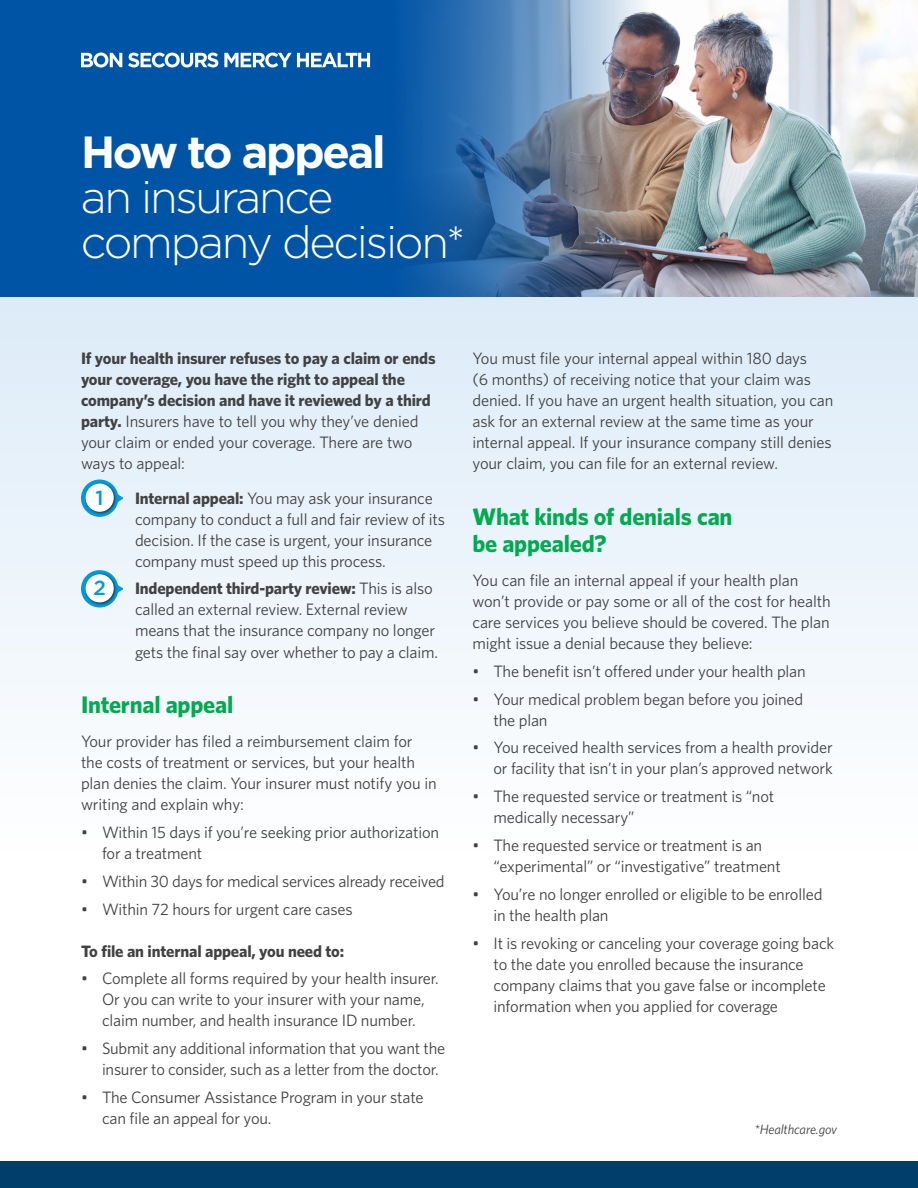
<style>
.page{position:relative;width:918px;height:1188px;background:#fff}
.page>*{position:absolute;margin:0;border:0;box-sizing:border-box;transform-origin:0 0}
.t1{font:300 45px/45px "Gotham";letter-spacing:-.05em;color:#fff}
.t2{font:700 45px "Gotham";letter-spacing:-.05em;color:#fff}
.t3{font:700 24px/27px "Whitney";letter-spacing:-.01em;color:#00aa4f}
.t4{font:500 20.4px "Gotham";color:#009ada}
.t5{font:16.5px/21px "Whitney";letter-spacing:-.01em;color:#414142}
.t6{font:700 16.5px/21px "Whitney";letter-spacing:-.01em;color:#414142}
.t7{font:italic 13.5px "Whitney";letter-spacing:-.01em;color:#414142}
.s1{font-weight:400}
.s2{font-weight:700}
</style>
<div class="page">
<div style="left:0;top:256px;width:918px;height:599px;background:linear-gradient(to bottom,#daeaf8,#fefefe)"></div>
<div style="left:0;top:0;width:918px;height:297px;background:#0054a6"></div>
<svg style="left:81px;top:53px;width:41px;height:14px"></svg>
<svg style="left:128px;top:53px;width:90px;height:14px"></svg>
<svg style="left:224px;top:53px;width:146px;height:14px"></svg>
<div style="left:0;top:1161px;width:918px;height:27px;background:#003e6b"></div>
<img style="left:411px;top:0;width:507px;height:297px">
<svg style="left:81px;top:480px;width:42px;height:37px"></svg>
<div style="left:84px;top:482px;width:33px;height:33px;background:#231f20;opacity:.75"></div>
<svg style="left:86px;top:484px;width:28px;height:28px"></svg>
<div style="left:86px;top:484px;width:27px;height:27px;background:#fff;border-radius:13px"></div>
<svg style="left:81px;top:570px;width:42px;height:38px"></svg>
<div style="left:84px;top:573px;width:33px;height:33px;background:#231f20;opacity:.75"></div>
<svg style="left:86px;top:574px;width:28px;height:28px"></svg>
<div style="left:86px;top:575px;width:27px;height:27px;background:#fff;border-radius:13px"></div>
<h1 class="t2" style="left:81px;top:122px;width:306px">How to appeal</h1>
<h1 class="t1" style="left:81px;top:173px;width:386px">an insurance company decision*</h1>
<p class="t6" style="left:81px;top:348px;width:356px">If your health insurer refuses to pay a claim or ends your coverage, you have the right to appeal the company’s decision and have it reviewed by a third party. <span class="s1">Insurers have to tell you why they’ve denied your claim or ended your coverage. There are two ways to appeal:</span></p>
<p class="t5" style="left:135px;top:487px;width:312px;text-indent:-41px">• <span class="s2">Internal appeal:</span> You may ask your insurance company to conduct a full and fair review of its decision. If the case is urgent, your insurance company must speed up this process.</p>
<p class="t5" style="left:135px;top:578px;width:305px;text-indent:-41px">• <span class="s2">Independent third-party review:</span> This is also called an external review. External review means that the insurance company no longer gets the final say over whether to pay a claim.</p>
<h2 class="t3" style="left:81px;top:691px;width:154px">Internal appeal</h2>
<p class="t5" style="left:81px;top:731px;width:357px">Your provider has filed a reimbursement claim for the costs of treatment or services, but your health plan denies the claim. Your insurer must notify you in writing and explain why:</p>
<p class="t5" style="left:102px;top:822px;width:339px;text-indent:-21px">• Within 15 days if you’re seeking prior authorization for a treatment</p>
<p class="t5" style="left:81px;top:870px;width:365px">• Within 30 days for medical services already received</p>
<p class="t5" style="left:81px;top:898px;width:273px">• Within 72 hours for urgent care cases</p>
<p class="t6" style="left:81px;top:940px;width:265px">To file an internal appeal, you need to:</p>
<p class="t5" style="left:81px;top:968px;width:359px;text-align:center">• Complete all forms required by your health insurer.<br>Or you can write to your insurer with your name, claim number, and health insurance ID number.</p>
<p class="t5" style="left:102px;top:1038px;width:345px;text-indent:-21px">• Submit any additional information that you want the insurer to consider, such as a letter from the doctor.</p>
<p class="t5" style="left:102px;top:1086px;width:323px;text-indent:-21px">• The Consumer Assistance Program in your state can file an appeal for you.</p>
<p class="t4" style="left:96px;top:484px;width:10px">1</p>
<p class="t4" style="left:93px;top:575px;width:14px">2</p>
<p class="t5" style="left:472px;top:348px;width:362px">You must file your internal appeal within 180 days<br>(6 months) of receiving notice that your claim was denied. If you have an urgent health situation, you can ask for an external review at the same time as your internal appeal. If your insurance company still denies your claim, you can file for an external review.</p>
<h2 class="t3" style="left:472px;top:502px;width:262px">What kinds of denials can be appealed?</h2>
<p class="t5" style="left:472px;top:570px;width:360px">You can file an internal appeal if your health plan won’t provide or pay some or all of the cost for health care services you believe should be covered. The plan might issue a denial because they believe:</p>
<p class="t5" style="left:472px;top:660px;width:335px">• The benefit isn’t offered under your health plan</p>
<p class="t5" style="left:494px;top:688px;width:311px;text-indent:-21px">• Your medical problem began before you joined the plan</p>
<p class="t5" style="left:472px;top:737px;width:362px;text-align:right">• You received health services from a health provider or facility that isn’t in your plan’s approved network</p>
<p class="t5" style="left:494px;top:786px;width:282px;text-indent:-21px">• The requested service or treatment is “not medically necessary”</p>
<p class="t5" style="left:494px;top:834px;width:289px;text-indent:-21px">• The requested service or treatment is an “experimental” or “investigative” treatment</p>
<p class="t5" style="left:494px;top:883px;width:331px;text-indent:-21px">• You’re no longer enrolled or eligible to be enrolled in the health plan</p>
<p class="t5" style="left:494px;top:932px;width:342px;text-indent:-21px">• It is revoking or canceling your coverage going back to the date you enrolled because the insurance company claims that you gave false or incomplete information when you applied for coverage</p>
<p class="t7" style="left:754px;top:1120px;width:84px">*Healthcare.gov</p>
</div>
